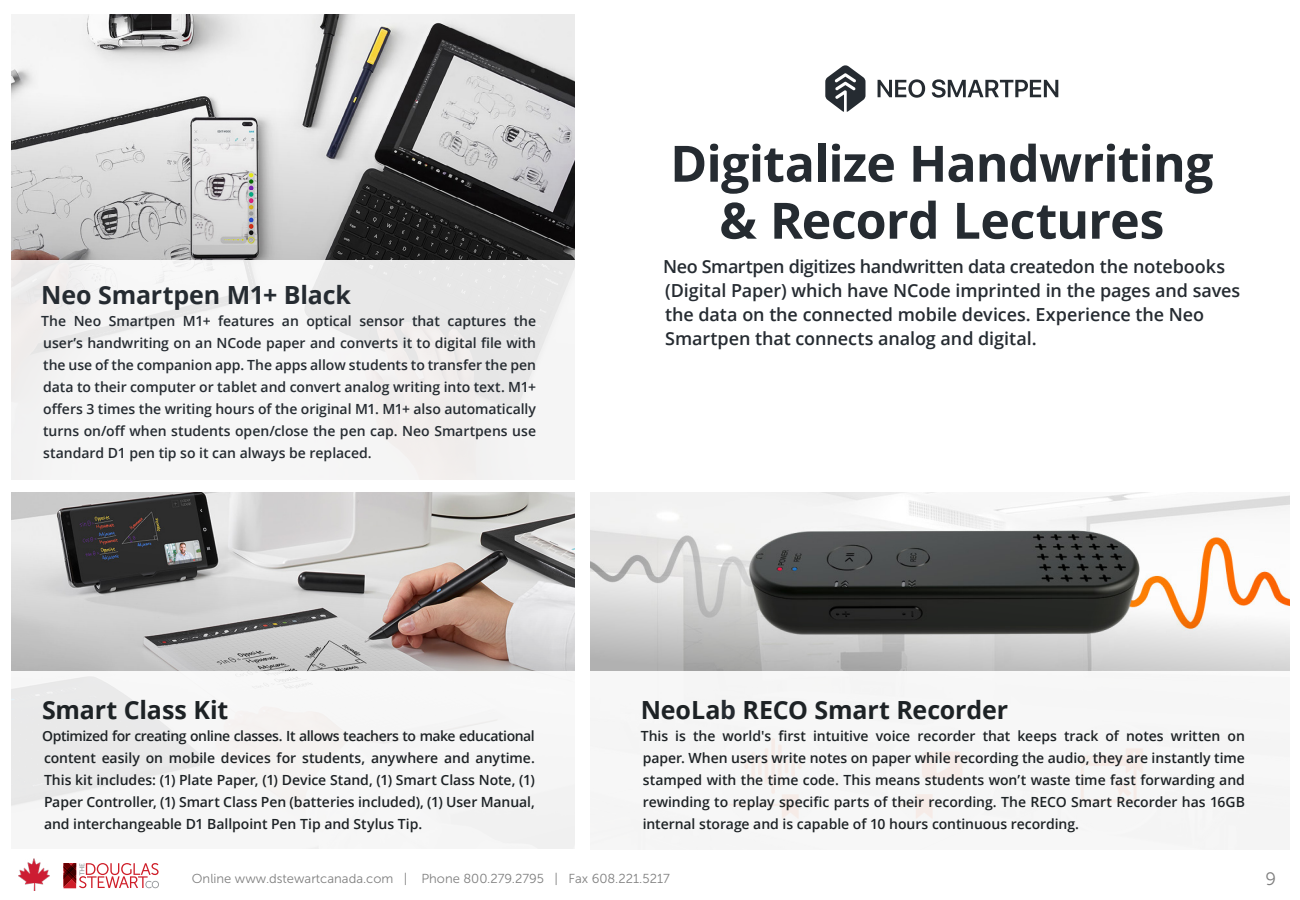
<style>
.page{position:relative;width:1300px;height:900px;background:#fff}
.page>*{position:absolute;margin:0;border:0;box-sizing:border-box;transform-origin:0 0}
.t1{font:700 50.1px/57px "Open Sans";letter-spacing:-.015em;color:#252b31;text-align:center}
.t2{font:700 25px "Open Sans";letter-spacing:-.005em;color:#1d2225}
.t3{font:700 25px "Open Sans";letter-spacing:-.005em;color:#252b31}
.t4{font:600 18px/24px "Open Sans";letter-spacing:-.005em;color:#252b31}
.t5{font:18px "Museo Sans 300";color:#808080}
.t6{font:600 14px/22px "Open Sans";letter-spacing:-.005em;color:#1d2225;text-align:justify}
.t7{font:600 14px/22px "Open Sans";color:#252b31;text-align:justify}
.t8{font:13px "Museo Sans 300";color:#808080}
.s1{color:#252b31}
</style>
<div class="page">
<img style="left:18px;top:858px;width:32px;height:32px">
<svg style="left:825px;top:65px;width:41px;height:47px"></svg>
<svg style="left:932px;top:79px;width:126px;height:19px"></svg>
<svg style="left:878px;top:79px;width:47px;height:19px"></svg>
<svg style="left:590px;top:492px;width:700px;height:179px"></svg>
<svg style="left:11px;top:14px;width:564px;height:246px"></svg>
<svg style="left:11px;top:492px;width:564px;height:179px;background:#aca8a7"></svg>
<div style="left:590px;top:671px;width:700px;height:179px;background:#f6f6f6"></div>
<div style="left:11px;top:671px;width:564px;height:178px;background:linear-gradient(to right,#efefef,#f8f8f8)"></div>
<div style="left:11px;top:260px;width:564px;height:219px;background:linear-gradient(to right,#f6f5f5,#eeeded)"></div>
<svg style="left:64px;top:863px;width:95px;height:25px"></svg>
<h2 class="t3" style="left:41px;top:277px;width:311px">Neo Smartpen M1+ Black</h2>
<p class="t7" style="left:41px;top:309px;width:496px">The Neo Smartpen M1+ features an optical sensor that captures the user’s handwriting on an NCode paper and converts it to digital file with the use of the companion app. The apps allow students to transfer the pen data to their computer or tablet and convert analog writing into text. M1+ offers 3 times the writing hours of the original M1. M1+ also automatically turns on/off when students open/close the pen cap. Neo Smartpens use standard D1 pen tip so it can always be replaced.</p>
<h1 class="t1" style="left:670px;top:134px;width:545px">Digitalize Handwriting &amp; Record Lectures</h1>
<p class="t4" style="left:663px;top:255px;width:579px">Neo Smartpen digitizes handwritten data createdon the notebooks (Digital Paper) which have NCode imprinted in the pages and saves the data on the connected mobile devices. Experience the Neo Smartpen that connects analog and digital.</p>
<h2 class="t2" style="left:42px;top:693px;width:188px">Smart Class Kit</h2>
<p class="t6" style="left:42px;top:725px;width:494px">Optimized for creating online classes. It allows teachers to make educational content easily on mobile devices for students, anywhere and anytime.<br>This kit includes: (1) Plate Paper, (1) Device Stand, (1) Smart Class Note, (1)<br>Paper Controller, (1) Smart Class Pen (batteries included), (1) User Manual, and interchangeable D1 Ballpoint Pen Tip and Stylus Tip.</p>
<p class="t8" style="left:192px;top:871px;width:479px">Online www.dstewartcanada.com | Phone 800.279.2795 | Fax 608.221.5217</p>
<p class="t5" style="left:1266px;top:869px;width:12px">9</p>
<h2 class="t2" style="left:641px;top:693px;width:369px">NeoLa<span class="s1">b</span> RECO Smart Recorder</h2>
<p class="t6" style="left:641px;top:725px;width:606px">This is the world's first intuitive voice recorder that keeps track of notes written on paper. When users write notes on paper while recording the audio, they are instantly time stamped with the time code. This means students won’t waste time fast forwarding and rewinding to replay specific parts of their recording. The RECO Smart Recorder has 16GB internal storage and is capable of 10 hours continuous recording.</p>
</div>
